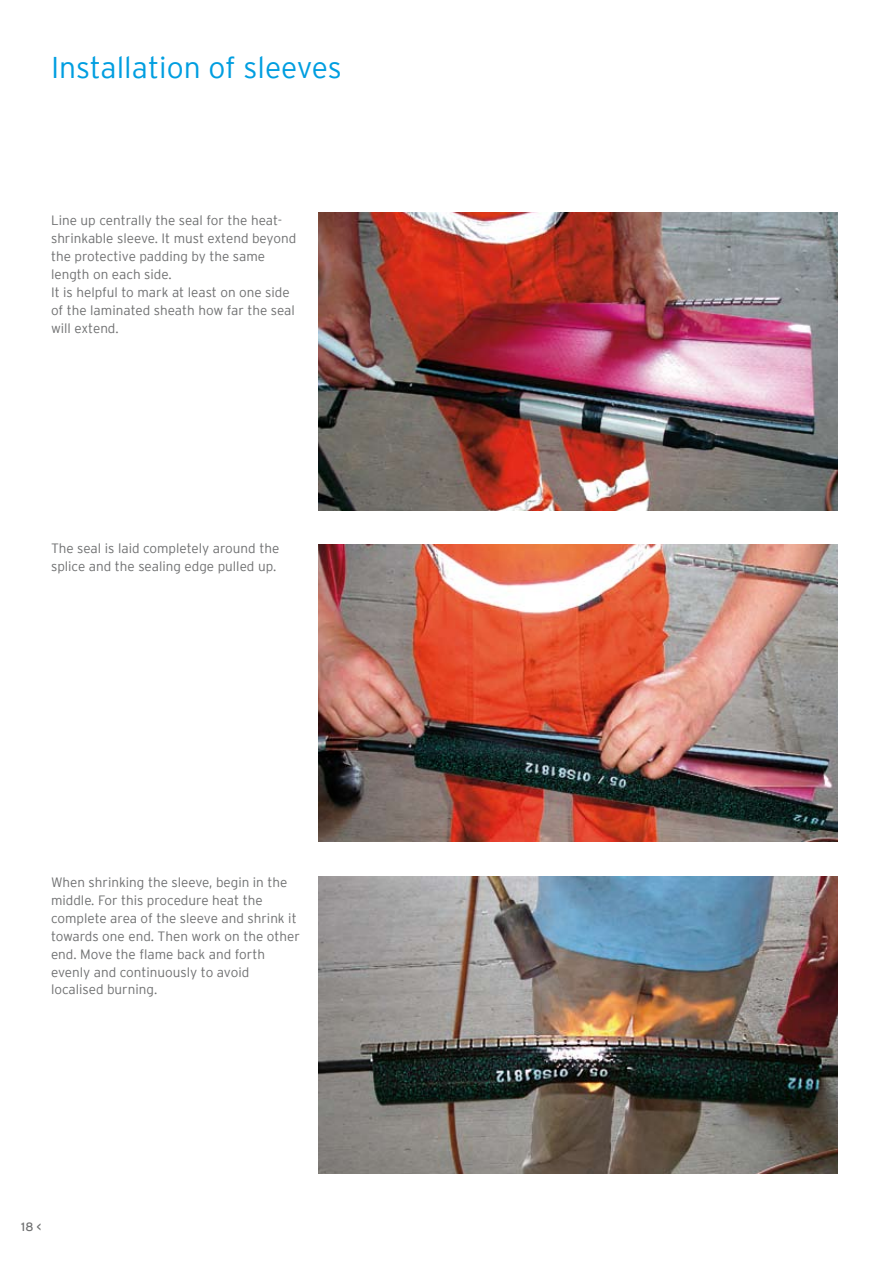
<style>
.page{position:relative;width:893px;height:1263px;background:#fff}
.page>*{position:absolute;margin:0;border:0;box-sizing:border-box;transform-origin:0 0}
.t1{font:300 30px "Interstate";color:#009ee0}
.t2{font:300 13.5px/18px "Interstate";color:#6f7071}
.t3{font:12px "Interstate";color:#6f7071}
</style>
<div class="page">
<img style="left:319px;top:213px;width:519px;height:297px">
<img style="left:319px;top:544px;width:519px;height:298px">
<img style="left:319px;top:876px;width:519px;height:298px">
<h1 class="t1" style="left:51px;top:51px;width:292px">Installation of sleeves</h1>
<p class="t2" style="left:51px;top:211px;width:247px">Line up centrally the seal for the heat&shy;shrinkable sleeve. It must extend beyond the protective padding by the same length on each side.<br>It is helpful to mark at least on one side of the laminated sheath how far the seal will extend.</p>
<p class="t2" style="left:51px;top:540px;width:230px">The seal is laid completely around the splice and the sealing edge pulled up.</p>
<p class="t2" style="left:51px;top:873px;width:250px">When shrinking the sleeve, begin in the middle. For this procedure heat the complete area of the sleeve and shrink it towards one end. Then work on the other end. Move the flame back and forth evenly and continuously to avoid localised burning.</p>
<p class="t3" style="left:21px;top:1220px;width:22px">18 &lt;</p>
</div>
